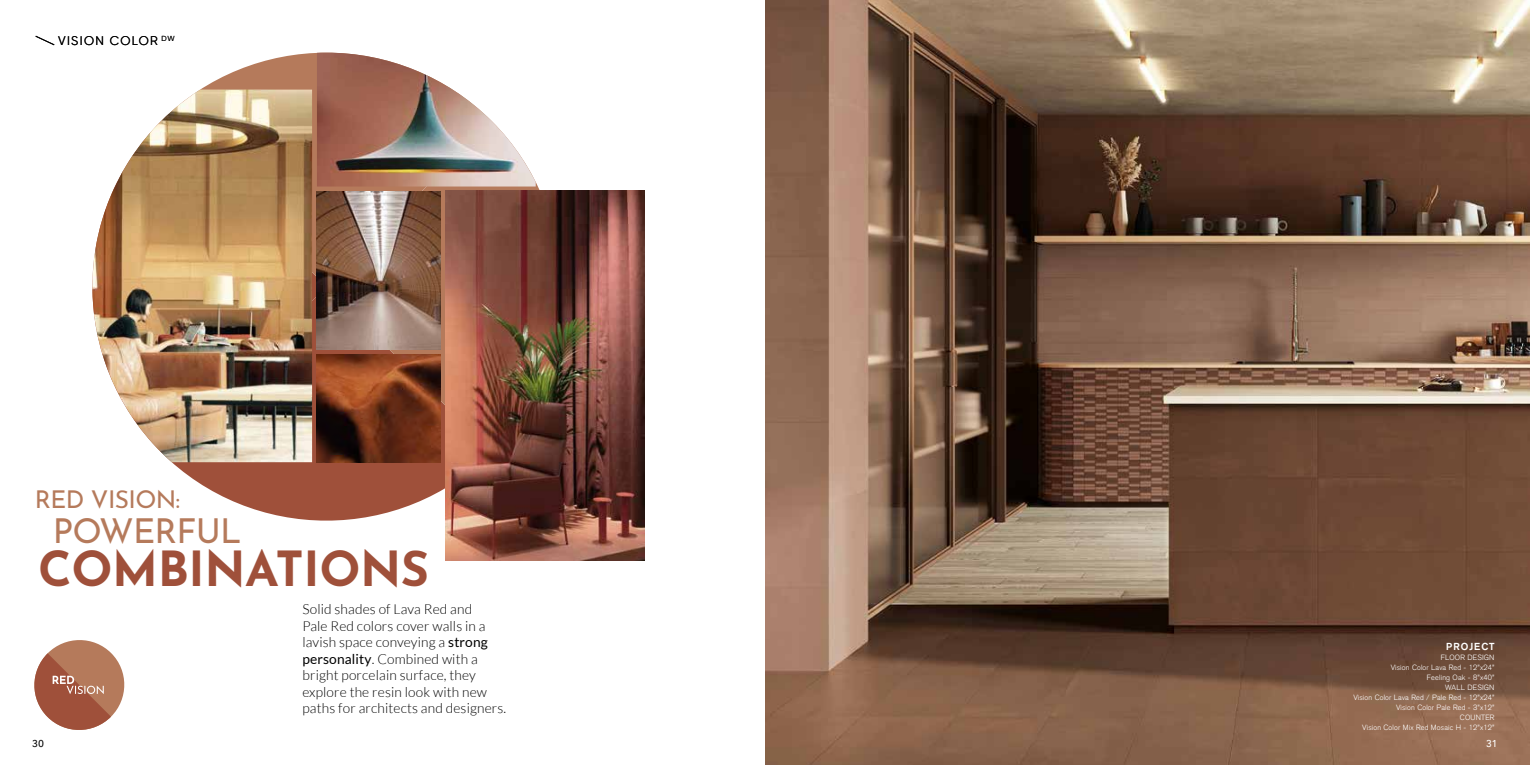
<style>
.page{position:relative;width:1530px;height:765px;background:#fff}
.page>*{position:absolute;margin:0;border:0;box-sizing:border-box;transform-origin:0 0}
.t1{font:700 48.38px "Josefin Sans";letter-spacing:-.01em;color:#9f503a}
.t2{font:34.38px "Josefin Sans";letter-spacing:-.025em;color:#b57a5b}
.t3{font:24.5px "Josefin Sans";letter-spacing:-.025em;color:#b57a5b}
.t4{font:300 13.75px/16.5px "Lato";letter-spacing:.01em;color:#000}
.t5{font:12.5px "Gilroy";letter-spacing:.11em;color:#000}
.t6{font:700 10px "Akzidenz Grotesk";letter-spacing:.1em;color:#fff}
.t7{font:500 10px "Avenir Next";color:#000}
.t8{font:500 10px "Avenir";color:#fff}
.t9{font:300 7.5px/10px "Akzidenz Grotesk";letter-spacing:.025em;color:#fff;text-align:right}
.s1{font-weight:400}
</style>
<div class="page">
<img style="left:765px;top:0;width:765px;height:765px">
<svg style="left:35px;top:35px;width:20px;height:11px"></svg>
<svg style="left:171px;top:452px;width:274px;height:69px;fill:#9f503a"></svg>
<svg style="left:326px;top:182px;width:214px;height:270px;background:#a76a51"></svg>
<svg style="left:199px;top:52px;width:293px;height:235px;fill:#b57a5b"></svg>
<img style="left:317px;top:53px;width:219px;height:134px">
<img style="left:92px;top:90px;width:220px;height:372px">
<img style="left:445px;top:190px;width:199px;height:370px">
<img style="left:317px;top:191px;width:123px;height:158px">
<img style="left:317px;top:354px;width:123px;height:108px">
<svg style="left:34px;top:640px;width:91px;height:90px"></svg>
<p class="t5" style="left:58px;top:33px;width:118px">VISION COLOR <sup>DW</sup></p>
<h3 class="t3" style="left:35px;top:479px;width:147px">RED VISION:</h3>
<h2 class="t2" style="left:53px;top:502px;width:190px">POWERFUL</h2>
<h1 class="t1" style="left:38px;top:526px;width:392px">COMBINATIONS</h1>
<p class="t4" style="left:302px;top:601px;width:205px">Solid shades of Lava Red and<br>Pale Red colors cover walls in a lavish space conveying a <span class="s1">strong personality</span>. Combined with a bright porcelain surface, they explore the resin look with new paths for architects and designers.</p>
<p class="t6" style="left:1446px;top:640px;width:50px">PROJECT</p>
<p class="t9" style="left:1353px;top:652px;width:143px">FLOOR DESIGN<br>Vision Color Lava Red - 12”x24”<br>Feeling Oak - 8”x40”<br>WALL DESIGN<br>Vision Color Lava Red / Pale Red - 12”x24”<br>Vision Color Pale Red - 3”x12”<br>COUNTER<br>Vision Color Mix Red Mosaic H - 12”x12”</p>
<p class="t7" style="left:32px;top:735px;width:13px">30</p>
<p class="t8" style="left:1486px;top:735px;width:13px">31</p>
</div>
